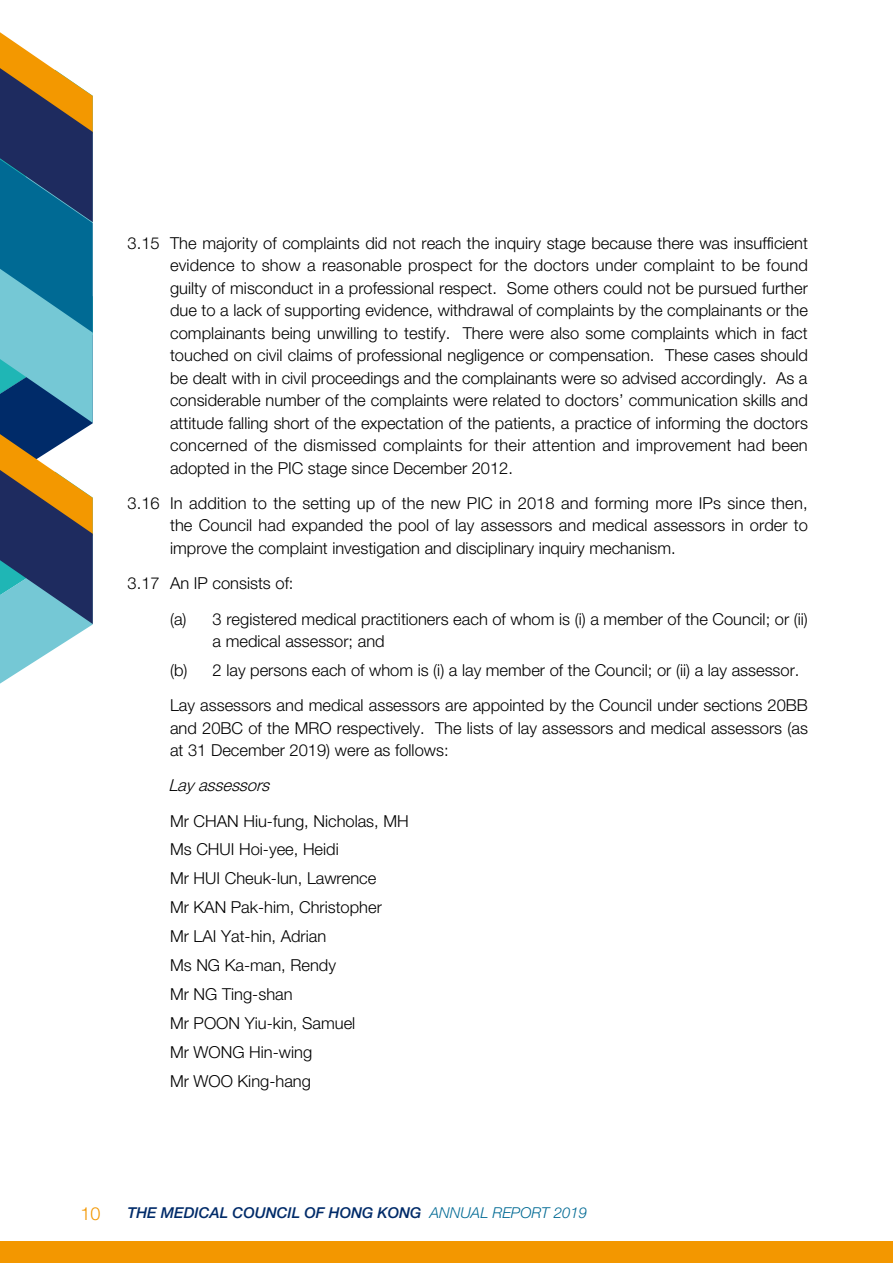
<style>
.page{position:relative;width:893px;height:1263px;background:#fff}
.page>*{position:absolute;margin:0;border:0;box-sizing:border-box;transform-origin:0 0}
.t1{font:300 18px "Helvetica Neue LT Std";color:#f39700}
.t2{font:300 16.5px/22.5px "Helvetica Neue LT Std";color:#000}
.t3{font:italic 500 15px "Helvetica Neue LT Std";color:#002b69}
.s1{font-style:italic}
.s2{font-weight:300;color:#006a94}
</style>
<div class="page">
<svg style="left:0;top:32px;width:93px;height:652px;background:#5e828e"></svg>
<div style="left:0;top:1242px;width:893px;height:21px;background:#f39700"></div>
<p class="t2" style="left:170px;top:231px;width:639px;text-align:justify;text-indent:-43px">3.15 The majority of complaints did not reach the inquiry stage because there was insufficient evidence to show a reasonable prospect for the doctors under complaint to be found guilty of misconduct in a professional respect. Some others could not be pursued further due to a lack of supporting evidence, withdrawal of complaints by the complainants or the complainants being unwilling to testify. There were also some complaints which in fact touched on civil claims of professional negligence or compensation. These cases should be dealt with in civil proceedings and the complainants were so advised accordingly. As a considerable number of the complaints were related to doctors’ communication skills and attitude falling short of the expectation of the patients, a practice of informing the doctors concerned of the dismissed complaints for their attention and improvement had been adopted in the PIC stage since December 2012.</p>
<p class="t2" style="left:170px;top:491px;width:639px;text-align:justify;text-indent:-43px">3.16 In addition to the setting up of the new PIC in 2018 and forming more IPs since then, the Council had expanded the pool of lay assessors and medical assessors in order to improve the complaint investigation and disciplinary inquiry mechanism.</p>
<p class="t2" style="left:170px;top:565px;width:639px;line-height:35.2px;text-indent:-43px">3.17 An IP consists of:<br>(a) 3 registered medical practitioners each of whom is (i) a member of the Council; or (ii)</p>
<p class="t2" style="left:170px;top:626px;width:631px;line-height:28.8px;text-indent:43px">a medical assessor; and<br>(b) 2 lay persons each of whom is (i) a lay member of the Council; or (ii) a lay assessor.</p>
<p class="t2" style="left:170px;top:694px;width:639px;text-align:justify">Lay assessors and medical assessors are appointed by the Council under sections 20BB and 20BC of the MRO respectively. The lists of lay assessors and medical assessors (as at 31 December 2019) were as follows:</p>
<p class="t2" style="left:168px;top:767px;width:242px;line-height:35.2px"><span class="s1">Lay assessors<br></span>Mr CHAN Hiu-fung, Nicholas, MH</p>
<p class="t2" style="left:170px;top:835px;width:213px;line-height:28.8px">Ms CHUI Hoi-yee, Heidi<br>Mr HUI Cheuk-lun, Lawrence<br>Mr KAN Pak-him, Christopher<br>Mr LAI Yat-hin, Adrian<br>Ms NG Ka-man, Rendy<br>Mr NG Ting-shan<br>Mr POON Yiu-kin, Samuel<br>Mr WONG Hin-wing<br>Mr WOO King-hang</p>
<p class="t1" style="left:81px;top:1202px;width:22px">10</p>
<p class="t3" style="left:128px;top:1204px;width:461px">THE MEDICAL COUNCIL OF HONG KONG <span class="s2">ANNUAL REPORT 2019</span></p>
</div>
